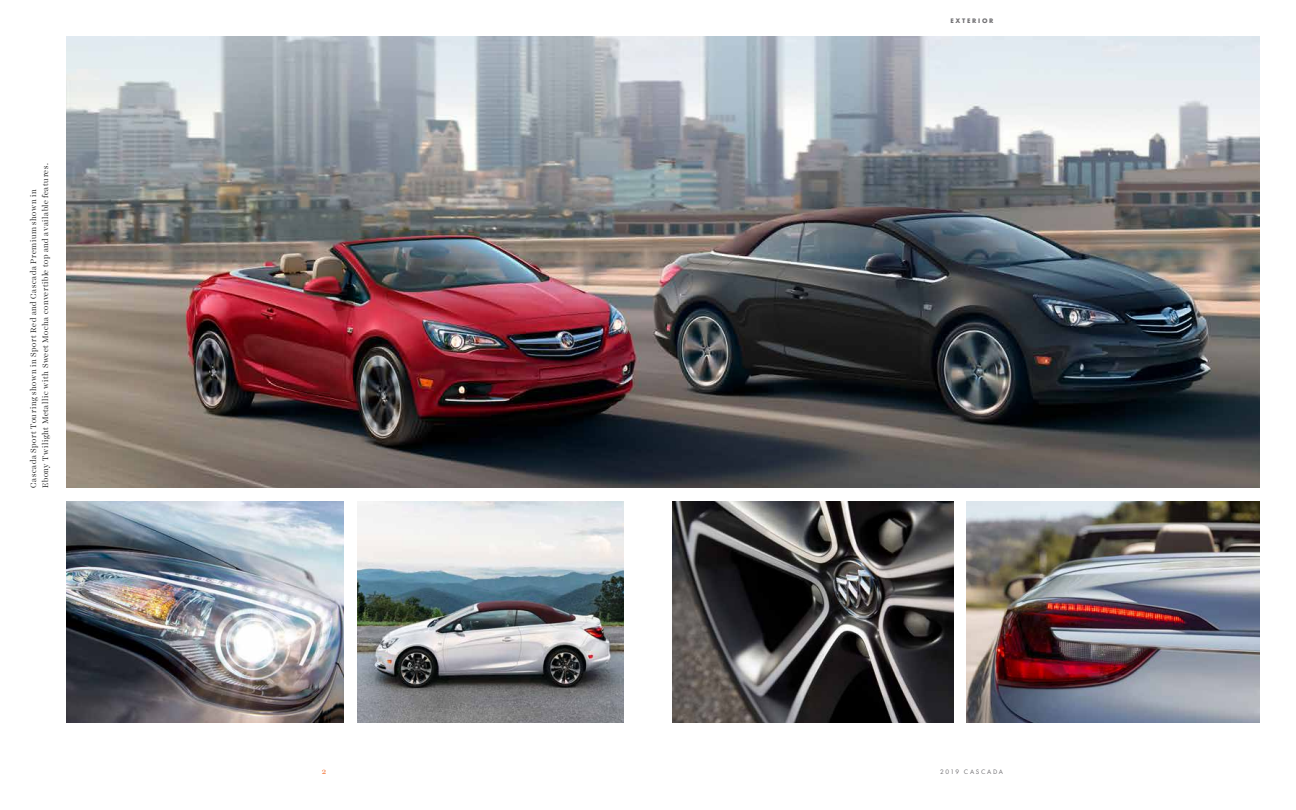
<style>
.page{position:relative;width:1296px;height:810px;background:#fff}
.page>*{position:absolute;margin:0;border:0;box-sizing:border-box;transform-origin:0 0}
.t1{font:300 8px/12px "Harriet Display";letter-spacing:.065em;color:#000}
.t2{font:8px "Harriet Text";color:#f26723}
.t3{font:6px "Buick Futura ND";letter-spacing:.27em;color:#717073}
.t4{font:700 6px "Futura";letter-spacing:.285em;color:#717073}
</style>
<div class="page">
<img style="left:66px;top:36px;width:1194px;height:452px">
<img style="left:66px;top:501px;width:278px;height:222px">
<img style="left:357px;top:501px;width:266px;height:222px">
<img style="left:673px;top:501px;width:280px;height:222px">
<img style="left:967px;top:501px;width:293px;height:222px">
<p class="t1" style="left:27px;top:488px;width:326px;rotate:-90deg">Cascada Sport Touring shown in Sport Red and Cascada Premium shown in<br>Ebony Twilight Metallic with Sweet Mocha convertible top and available features.</p>
<p class="t4" style="left:950px;top:17px;width:45px">EXTERIOR</p>
<p class="t2" style="left:322px;top:766px;width:6px">2</p>
<p class="t3" style="left:940px;top:768px;width:64px">2019 CASCADA</p>
</div>
